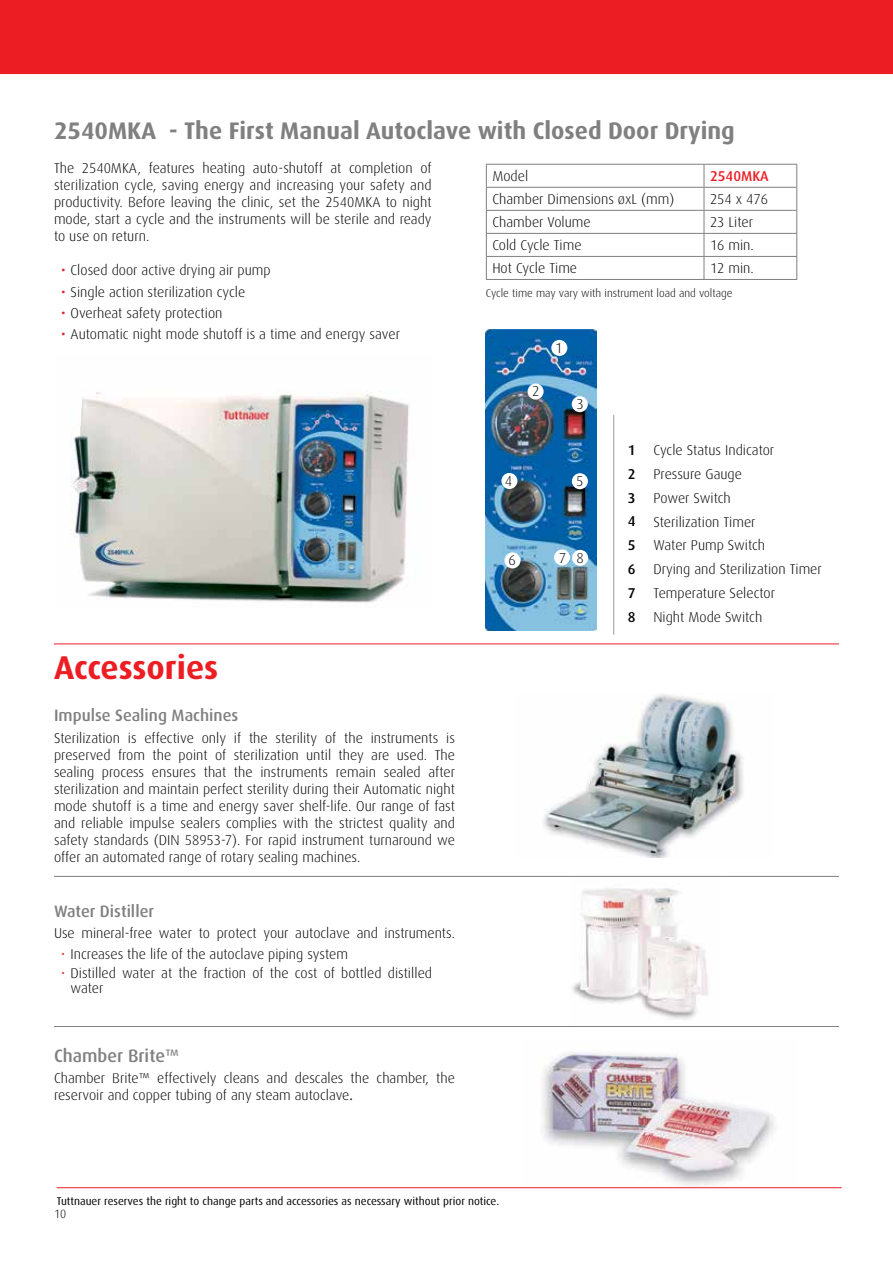
<style>
.page{position:relative;width:893px;height:1263px;background:#fff}
.page>*{position:absolute;margin:0;border:0;box-sizing:border-box;transform-origin:0 0}
.t1{font:700 33px "Dax";color:#ed1d24}
.t2{font:700 24px "Dax";color:#808081}
.t3{font:500 18px "Dax";color:#808081}
.t4{font:500 16.5px "Dax";color:#808081}
.t5{font:300 14.4px "Dax";color:#000}
.t6{font:300 14.25px/17.1px "Dax";color:#000;text-align:justify}
.t7{font:500 14.25px "Dax";color:#000}
.t8{font:500 14.25px "Dax";color:#ed1d24}
.t9{font:300 12px "Dax";color:#000}
.t10{font:11.25px "Dax";color:#000}
.t11{font:300 11.25px "Dax";color:#000}
.s1{font-weight:400;color:#ed1d24}
.s2{color:#ed1d24}
.s3{font-weight:400}
</style>
<div class="page">
<div style="left:0;top:0;width:893px;height:75px;background:#ed1d24"></div>
<hr style="left:57px;top:1187px;width:785px;height:1px;background:#ed1d24">
<img style="left:571px;top:875px;width:149px;height:145px">
<img style="left:543px;top:693px;width:200px;height:164px">
<img style="left:70px;top:391px;width:339px;height:212px">
<hr style="left:486px;top:164px;width:218px;height:1px;background:#808081">
<hr style="left:704px;top:164px;width:93px;height:1px;background:#808081">
<hr style="left:486px;top:187px;width:218px;height:1px;background:#808081">
<hr style="left:704px;top:187px;width:93px;height:1px;background:#808081">
<hr style="left:486px;top:210px;width:218px;height:1px;background:#808081">
<hr style="left:704px;top:210px;width:93px;height:1px;background:#808081">
<hr style="left:486px;top:233px;width:218px;height:1px;background:#808081">
<hr style="left:704px;top:233px;width:93px;height:1px;background:#808081">
<hr style="left:486px;top:256px;width:218px;height:1px;background:#808081">
<svg style="left:486px;top:165px;width:1px;height:114px"></svg>
<hr style="left:704px;top:256px;width:93px;height:1px;background:#808081">
<svg style="left:704px;top:165px;width:1px;height:114px"></svg>
<svg style="left:796px;top:165px;width:1px;height:114px"></svg>
<hr style="left:486px;top:279px;width:218px;height:1px;background:#808081">
<hr style="left:704px;top:279px;width:93px;height:1px;background:#808081">
<img style="left:486px;top:329px;width:110px;height:301px">
<div style="left:528px;top:383px;width:16px;height:17px;background:#fff;border-radius:50%"></div>
<div style="left:551px;top:340px;width:16px;height:16px;background:#fff;border-radius:50%"></div>
<div style="left:572px;top:396px;width:16px;height:16px;background:#fff;border-radius:50%"></div>
<div style="left:504px;top:552px;width:16px;height:16px;background:#fff;border-radius:50%"></div>
<div style="left:572px;top:473px;width:16px;height:16px;background:#fff;border-radius:50%"></div>
<div style="left:572px;top:550px;width:16px;height:16px;background:#fff;border-radius:50%"></div>
<div style="left:554px;top:549px;width:16px;height:16px;background:#fff;border-radius:50%"></div>
<div style="left:501px;top:473px;width:16px;height:16px;background:#fff;border-radius:50%"></div>
<hr style="left:613px;top:415px;width:1px;height:220px;background:#989898">
<hr style="left:54px;top:876px;width:785px;height:1px;background:#808081">
<hr style="left:54px;top:1026px;width:785px;height:1px;background:#808081">
<img style="left:540px;top:1052px;width:235px;height:134px">
<hr style="left:54px;top:643px;width:785px;height:1px;background:#ed1d24">
<h2 class="t2" style="left:54px;top:117px;width:682px">2540MKA - The First Manual Autoclave with Closed Door Drying</h2>
<p class="t6" style="left:54px;top:159px;width:379px">The 2540MKA, features heating auto-shutoff at completion of sterilization cycle, saving energy and increasing your safety and productivity. Before leaving the clinic, set the 2540MKA to night mode, start a cycle and the instruments will be sterile and ready to use on return.</p>
<p class="t6" style="left:61px;top:262px;width:211px"><span class="s1">•</span> Closed door active drying air pump</p>
<p class="t6" style="left:61px;top:283px;width:186px"><span class="s1">•</span> Single action sterilization cycle</p>
<p class="t6" style="left:61px;top:305px;width:163px"><span class="s1">•</span> Overheat safety protection</p>
<p class="t6" style="left:61px;top:326px;width:340px"><span class="s1">•</span> Automatic night mode shutoff is a time and energy saver</p>
<p class="t6" style="left:492px;top:168px;width:37px">Model</p>
<p class="t8" style="left:710px;top:168px;width:60px">2540MKA</p>
<p class="t6" style="left:492px;top:191px;width:183px">Chamber Dimensions øxL (mm)</p>
<p class="t6" style="left:710px;top:191px;width:59px">254 x 476</p>
<p class="t6" style="left:492px;top:214px;width:100px">Chamber Volume</p>
<p class="t6" style="left:710px;top:214px;width:45px">23 Liter</p>
<p class="t6" style="left:492px;top:237px;width:91px">Cold Cycle Time</p>
<p class="t6" style="left:710px;top:237px;width:45px">16 min.</p>
<p class="t6" style="left:492px;top:260px;width:86px">Hot Cycle Time</p>
<p class="t6" style="left:710px;top:260px;width:45px">12 min.</p>
<p class="t11" style="left:486px;top:287px;width:248px">Cycle time may vary with instrument load and voltage</p>
<p class="t5" style="left:555px;top:340px;width:9px">1</p>
<h1 class="t1" style="left:54px;top:649px;width:166px">Accessories</h1>
<p class="t4" style="left:54px;top:706px;width:186px">Impulse Sealing Machines</p>
<p class="t6" style="left:54px;top:729px;width:402px">Sterilization is effective only if the sterility of the instruments is preserved from the point of sterilization until they are used. The sealing process ensures that the instruments remain sealed after sterilization and maintain perfect sterility during their Automatic night mode shutoff is a time and energy saver shelf-life. Our range of fast and reliable impulse sealers complies with the strictest quality and safety standards (DIN 58953-7). For rapid instrument turnaround we offer an automated range of rotary sealing machines.</p>
<p class="t4" style="left:54px;top:902px;width:102px">Water Distiller</p>
<p class="t6" style="left:54px;top:925px;width:402px">Use mineral-free water to protect your autoclave and instruments.</p>
<p class="t6" style="left:61px;top:945px;width:288px"><span class="s2">•</span> Increases the life of the autoclave piping system</p>
<p class="t6" style="left:71px;top:966px;width:363px;line-height:15px;text-indent:-9px"><span class="s2">•</span> Distilled water at the fraction of the cost of bottled distilled water</p>
<p class="t3" style="left:54px;top:1045px;width:127px">Chamber Brite™</p>
<p class="t6" style="left:54px;top:1070px;width:402px">Chamber Brite™ effectively cleans and descales the chamber, the reservoir and copper tubing of any steam autoclave<span class="s3">.</span></p>
<p class="t5" style="left:532px;top:383px;width:9px">2</p>
<p class="t5" style="left:576px;top:396px;width:9px">3</p>
<p class="t5" style="left:505px;top:473px;width:9px">4</p>
<p class="t5" style="left:509px;top:552px;width:9px">6</p>
<p class="t5" style="left:576px;top:473px;width:9px">5</p>
<p class="t5" style="left:559px;top:550px;width:27px">7 8</p>
<p class="t10" style="left:57px;top:1195px;width:444px">Tuttnauer reserves the right to change parts and accessories as necessary without prior notice.</p>
<p class="t9" style="left:54px;top:1207px;width:14px">10</p>
<p class="t7" style="left:628px;top:442px;width:9px">1</p>
<p class="t6" style="left:653px;top:442px;width:122px">Cycle Status Indicator</p>
<p class="t7" style="left:628px;top:466px;width:9px">2</p>
<p class="t6" style="left:653px;top:466px;width:90px">Pressure Gauge</p>
<p class="t7" style="left:628px;top:490px;width:9px">3</p>
<p class="t6" style="left:653px;top:489px;width:79px">Power Switch</p>
<p class="t7" style="left:628px;top:514px;width:9px">4</p>
<p class="t6" style="left:653px;top:513px;width:104px">Sterilization Timer</p>
<p class="t7" style="left:628px;top:537px;width:9px">5</p>
<p class="t6" style="left:653px;top:537px;width:113px">Water Pump Switch</p>
<p class="t7" style="left:628px;top:561px;width:9px">6</p>
<p class="t6" style="left:653px;top:561px;width:170px">Drying and Sterilization Timer</p>
<p class="t7" style="left:628px;top:585px;width:9px">7</p>
<p class="t6" style="left:653px;top:585px;width:123px">Temperature Selector</p>
<p class="t7" style="left:628px;top:609px;width:9px">8</p>
<p class="t6" style="left:653px;top:608px;width:110px">Night Mode Switch</p>
</div>
